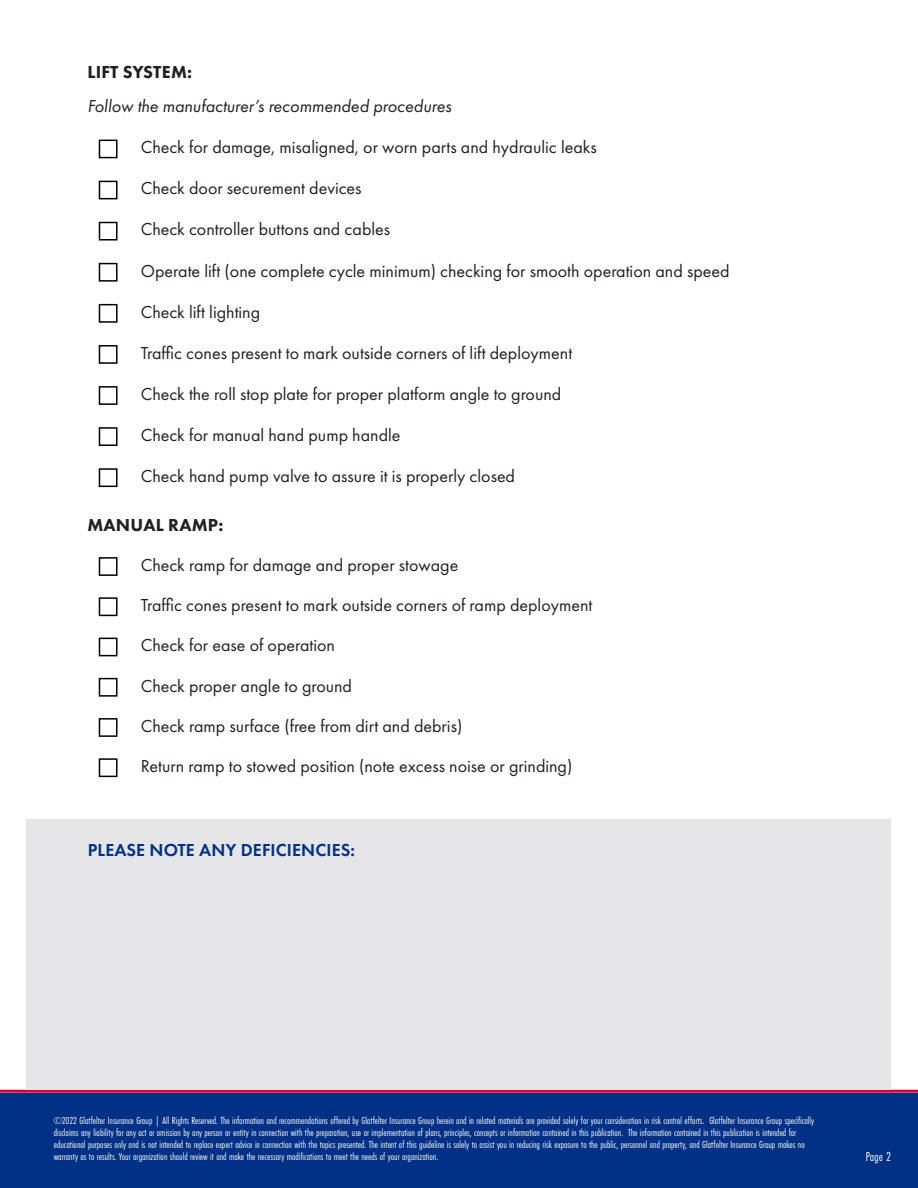
<style>
.page{position:relative;width:918px;height:1188px;background:#fff}
.page>*{position:absolute;margin:0;border:0;box-sizing:border-box;transform-origin:0 0}
.t1{font:18px "Futura PT";color:#231f20}
.t2{font:italic 18px "Futura PT";color:#231f20}
.t3{font:600 18px "Futura PT";letter-spacing:.01em;color:#003186}
.t4{font:800 18px "Futura PT";letter-spacing:.01em;color:#231f20}
.t5{font:13.5px "Futura PT Cond";color:#fff}
.t6{font:10.5px/12px "Futura PT Cond";color:#fff}
</style>
<div class="page">
<div style="left:0;top:1093px;width:918px;height:95px;background:#003186"></div>
<hr style="left:0;top:1090px;width:918px;height:3px;background:#d80036">
<div style="left:99px;top:140px;width:19px;height:18px;border:2px solid #000"></div>
<div style="left:99px;top:181px;width:19px;height:18px;border:2px solid #000"></div>
<div style="left:99px;top:222px;width:19px;height:19px;border:2px solid #000"></div>
<div style="left:99px;top:263px;width:19px;height:19px;border:2px solid #000"></div>
<div style="left:99px;top:304px;width:19px;height:19px;border:2px solid #000"></div>
<div style="left:99px;top:345px;width:19px;height:19px;border:2px solid #000"></div>
<div style="left:99px;top:386px;width:19px;height:19px;border:2px solid #000"></div>
<div style="left:99px;top:427px;width:19px;height:19px;border:2px solid #000"></div>
<div style="left:99px;top:468px;width:19px;height:19px;border:2px solid #000"></div>
<div style="left:99px;top:557px;width:19px;height:19px;border:2px solid #000"></div>
<div style="left:99px;top:597px;width:19px;height:19px;border:2px solid #000"></div>
<div style="left:99px;top:638px;width:19px;height:18px;border:2px solid #000"></div>
<div style="left:99px;top:678px;width:19px;height:19px;border:2px solid #000"></div>
<div style="left:99px;top:718px;width:19px;height:19px;border:2px solid #000"></div>
<div style="left:99px;top:758px;width:19px;height:19px;border:2px solid #000"></div>
<div style="left:26px;top:819px;width:865px;height:271px;background:#e5e4e6"></div>
<p class="t4" style="left:87px;top:61px;width:106px">LIFT SYSTEM:</p>
<p class="t2" style="left:87px;top:96px;width:365px">Follow the manufacturer’s recommended procedures</p>
<p class="t1" style="left:141px;top:137px;width:458px">Check for damage, misaligned, or worn parts and hydraulic leaks</p>
<p class="t1" style="left:141px;top:178px;width:222px">Check door securement devices</p>
<p class="t1" style="left:141px;top:219px;width:251px">Check controller buttons and cables</p>
<p class="t1" style="left:141px;top:260px;width:590px">Operate lift (one complete cycle minimum) checking for smooth operation and speed</p>
<p class="t1" style="left:141px;top:301px;width:121px">Check lift lighting</p>
<p class="t1" style="left:141px;top:342px;width:433px">Traffic cones present to mark outside corners of lift deployment</p>
<p class="t1" style="left:141px;top:383px;width:422px">Check the roll stop plate for proper platform angle to ground</p>
<p class="t1" style="left:141px;top:424px;width:261px">Check for manual hand pump handle</p>
<p class="t1" style="left:141px;top:465px;width:376px">Check hand pump valve to assure it is properly closed</p>
<p class="t4" style="left:87px;top:513px;width:137px">MANUAL RAMP:</p>
<p class="t1" style="left:141px;top:554px;width:319px">Check ramp for damage and proper stowage</p>
<p class="t1" style="left:141px;top:594px;width:453px">Traffic cones present to mark outside corners of ramp deployment</p>
<p class="t1" style="left:141px;top:635px;width:196px">Check for ease of operation</p>
<p class="t1" style="left:141px;top:675px;width:213px">Check proper angle to ground</p>
<p class="t1" style="left:141px;top:715px;width:323px">Check ramp surface (free from dirt and debris)</p>
<p class="t1" style="left:141px;top:755px;width:433px">Return ramp to stowed position (note excess noise or grinding)</p>
<p class="t3" style="left:88px;top:839px;width:269px">PLEASE NOTE ANY DEFICIENCIES:</p>
<p class="t6" style="left:54px;top:1114px;width:762px">©2022 Glatfelter Insurance Group | All Rights Reserved. The information and recommendations offered by Glatfelter Insurance Group herein and in related materials are provided solely for your consideration in risk control efforts. Glatfelter Insurance Group specifically disclaims any liability for any act or omission by any person or entity in connection with the preparation, use or implementation of plans, principles, concepts or information contained in this publication. The information contained in this publication is intended for educational purposes only and is not intended to replace expert advice in connection with the topics presented. The intent of this guideline is solely to assist you in reducing risk exposure to the public, personnel and property, and Glatfelter Insurance Group makes no warranty as to results. Your organization should review it and make the necessary modifications to meet the needs of your organization.</p>
<p class="t5" style="left:866px;top:1148px;width:27px">Page 2</p>
</div>
